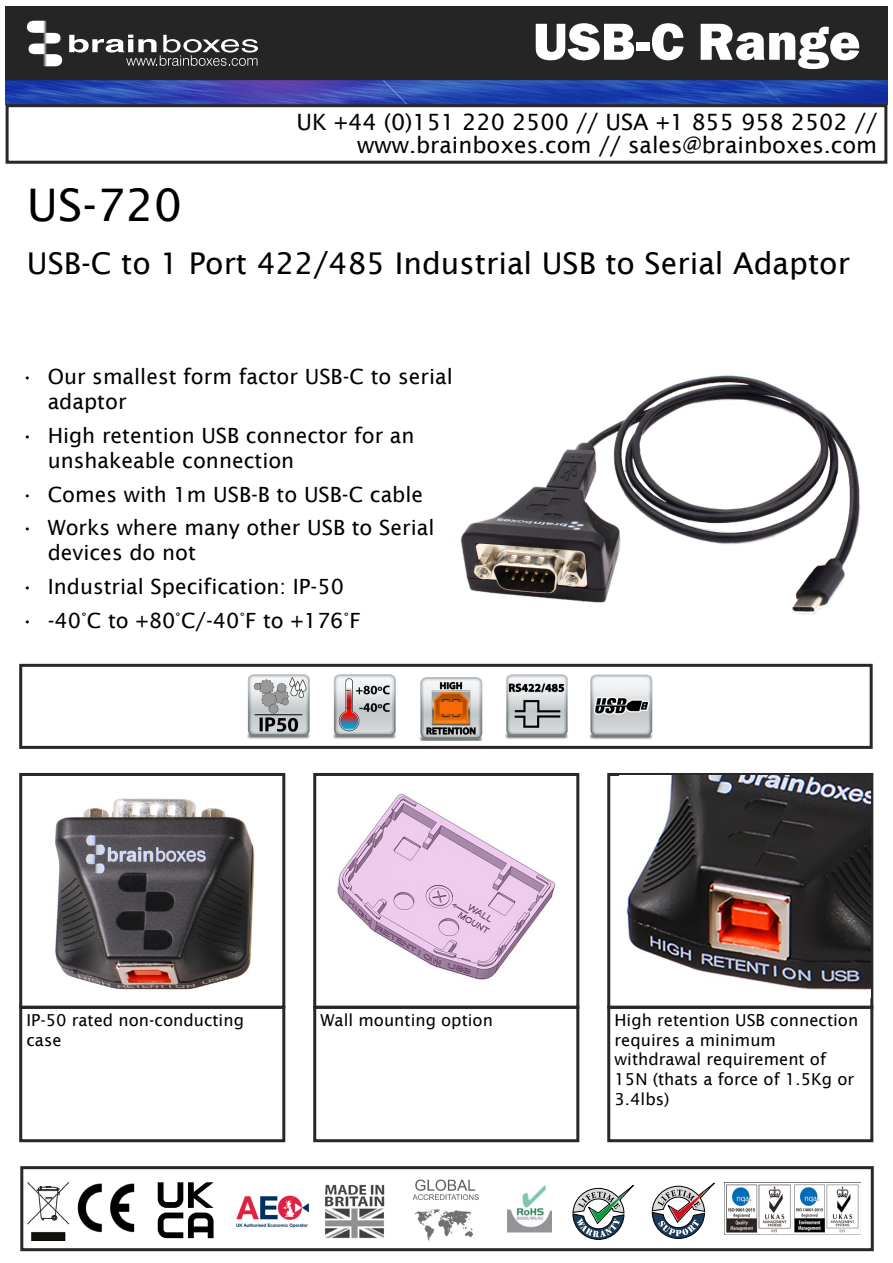
<style>
.page{position:relative;width:893px;height:1263px;background:#fff}
.page>*{position:absolute;margin:0;border:0;box-sizing:border-box;transform-origin:0 0}
.t1{font:800 54px "Franklin Gothic";color:#fff}
.t2{font:45px "Lucida Sans";color:#000}
.t3{font:30px "Lucida Sans";color:#000}
.t4{font:22.5px/22.6px "Lucida Sans";color:#000;text-align:right}
.t5{font:21px/25.2px "Lucida Sans";color:#000}
.t6{font:16.5px/19.8px "Lucida Sans";color:#000}
</style>
<div class="page">
<img style="left:6px;top:6px;width:881px;height:98px">
<svg style="left:27px;top:21px;width:35px;height:45px"></svg>
<svg style="left:69px;top:35px;width:189px;height:31px;background:#5e5e5e"></svg>
<div style="left:6px;top:104px;width:881px;height:60px;border:3px solid #282827"></div>
<div style="left:607px;top:1006px;width:266px;height:136px;border:3px solid #282827"></div>
<div style="left:313px;top:1006px;width:266px;height:136px;border:3px solid #282827"></div>
<div style="left:19px;top:1006px;width:266px;height:136px;border:3px solid #282827"></div>
<div style="left:19px;top:664px;width:854px;height:85px;border:3px solid #282827"></div>
<img style="left:247px;top:674px;width:63px;height:65px">
<img style="left:333px;top:674px;width:63px;height:65px">
<img style="left:419px;top:677px;width:64px;height:63px">
<img style="left:589px;top:708px;width:64px;height:32px">
<img style="left:505px;top:708px;width:63px;height:31px">
<div style="left:20px;top:1166px;width:854px;height:85px;border:3px solid #282827"></div>
<img style="left:20px;top:1182px;width:50px;height:58px">
<img style="left:507px;top:1185px;width:45px;height:48px">
<img style="left:77px;top:1183px;width:58px;height:50px">
<img style="left:236px;top:1195px;width:74px;height:33px">
<img style="left:724px;top:1182px;width:136px;height:52px">
<img style="left:325px;top:1184px;width:60px;height:55px">
<svg style="left:573px;top:1185px;width:61px;height:54px"></svg>
<svg style="left:652px;top:1182px;width:63px;height:57px"></svg>
<img style="left:412px;top:1179px;width:67px;height:62px">
<svg style="left:158px;top:1182px;width:56px;height:56px"></svg>
<div style="left:19px;top:773px;width:266px;height:236px;border:3px solid #282827"></div>
<div style="left:607px;top:773px;width:266px;height:236px;border:3px solid #282827"></div>
<div style="left:313px;top:773px;width:266px;height:236px;border:3px solid #282827"></div>
<img style="left:337px;top:793px;width:219px;height:187px">
<img style="left:55px;top:798px;width:200px;height:192px">
<img style="left:620px;top:775px;width:251px;height:222px">
<img style="left:434px;top:375px;width:439px;height:333px">
<h1 class="t1" style="left:533px;top:7px;width:329px">USB-C Range</h1>
<h2 class="t2" style="left:27px;top:179px;width:157px">US-720</h2>
<p class="t4" style="left:296px;top:111px;width:582px">UK +44 (0)151 220 2500 // USA +1 855 958 2502 // www.brainboxes.com // sales@brainboxes.com</p>
<h3 class="t3" style="left:27px;top:246px;width:824px">USB-C to 1 Port 422/485 Industrial USB to Serial Adaptor</h3>
<p class="t5" style="left:48px;top:364px;width:407px;text-indent:-27px">• Our smallest form factor USB-C to serial adaptor</p>
<p class="t5" style="left:48px;top:422px;width:368px;text-indent:-27px">• High retention USB connector for an unshakeable connection</p>
<p class="t5" style="left:21px;top:481px;width:404px">• Comes with 1m USB-B to USB-C cable</p>
<p class="t5" style="left:48px;top:515px;width:388px;text-indent:-27px">• Works where many other USB to Serial devices do not</p>
<p class="t5" style="left:21px;top:574px;width:325px">• Industrial Specification: IP-50</p>
<p class="t5" style="left:21px;top:608px;width:341px">• -40°C to +80°C/-40°F to +176°F</p>
<p class="t6" style="left:26px;top:1010px;width:219px">IP-50 rated non-conducting</p>
<p class="t6" style="left:320px;top:1010px;width:174px">Wall mounting option</p>
<p class="t6" style="left:26px;top:1030px;width:37px">case</p>
<p class="t6" style="left:614px;top:1010px;width:245px">High retention USB connection requires a minimum withdrawal requirement of<br>15N (thats a force of 1.5Kg or<br>3.4lbs)</p>
</div>
